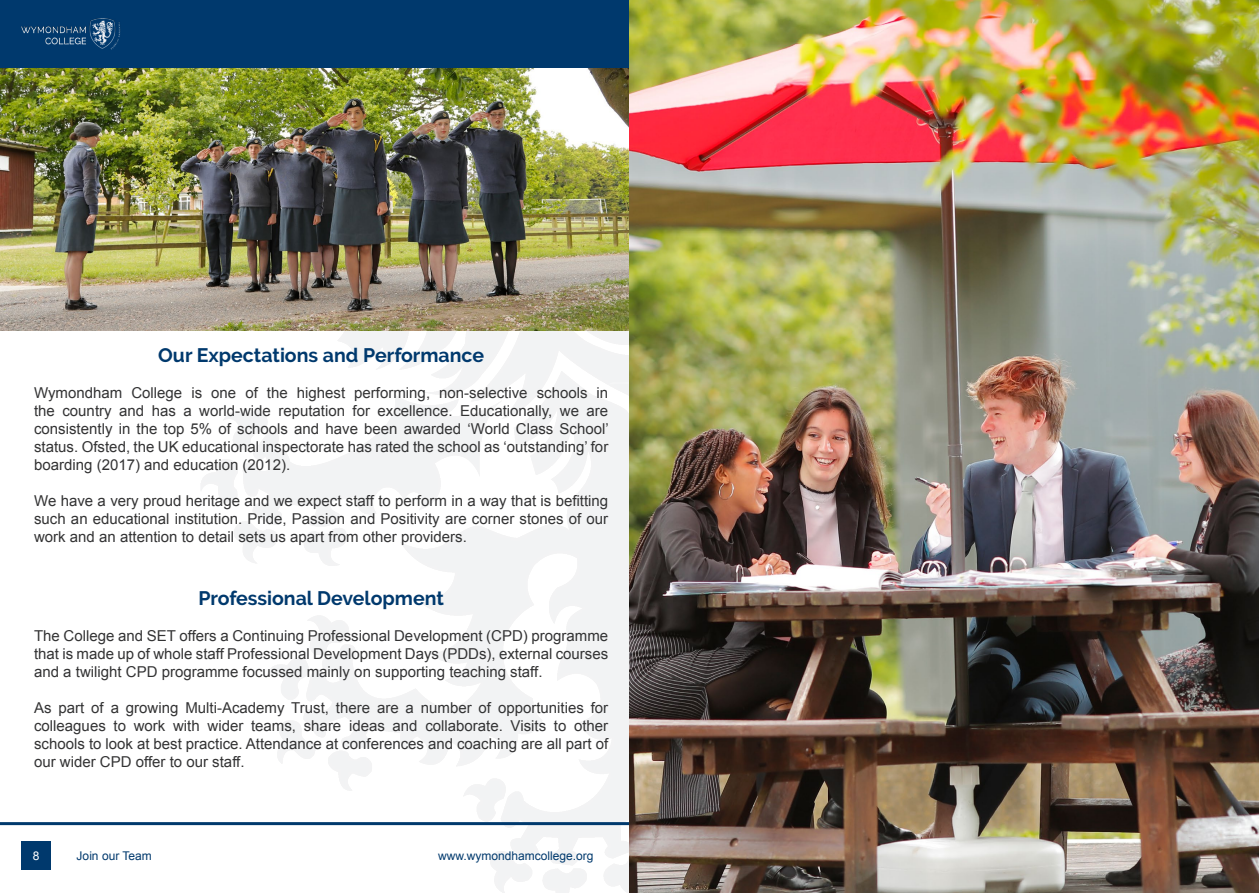
<style>
.page{position:relative;width:1259px;height:893px;background:#fff}
.page>*{position:absolute;margin:0;border:0;box-sizing:border-box;transform-origin:0 0}
.t1{font:700 19.5px "Raleway";color:#00396d}
.t2{font:15px/18px "Arial";color:#333334;text-align:justify}
.t3{font:12px "Arial";color:#00396d}
.t4{font:12px "Arial";color:#fff}
</style>
<div class="page">
<img style="left:67px;top:68px;width:1192px;height:825px">
<div style="left:0;top:0;width:629px;height:68px;background:#00396d"></div>
<div style="left:21px;top:841px;width:30px;height:29px;background:#00396d"></div>
<img style="left:629px;top:0;width:630px;height:68px">
<svg style="left:1208px;top:841px;width:29px;height:29px"></svg>
<hr style="left:0;top:822px;width:1259px;height:3px;background:#00396d">
<img style="left:21px;top:19px;width:99px;height:31px">
<img style="left:1138px;top:19px;width:99px;height:31px">
<img style="left:0;top:68px;width:629px;height:263px">
<h1 class="t1" style="left:158px;top:344px;width:327px">Our Expectations and Performance</h1>
<p class="t2" style="left:34px;top:384px;width:576px">Wymondham College is one of the highest performing, non-selective schools in the country and has a world-wide reputation for excellence. Educationally, we are consistently in the top 5% of schools and have been awarded ‘World Class School’ status. Ofsted, the UK educational inspectorate has rated the school as ‘outstanding’ for boarding (2017) and education (2012).</p>
<p class="t2" style="left:34px;top:492px;width:575px">We have a very proud heritage and we expect staff to perform in a way that is befitting such an educational institution. Pride, Passion and Positivity are corner stones of our work and an attention to detail sets us apart from other providers.</p>
<h1 class="t1" style="left:198px;top:587px;width:247px">Professional Development</h1>
<p class="t2" style="left:34px;top:626px;width:576px">The College and SET offers a Continuing Professional Development (CPD) programme that is made up of whole staff Professional Development Days (PDDs), external courses and a twilight CPD programme focussed mainly on supporting teaching staff.</p>
<p class="t2" style="left:34px;top:698px;width:576px">As part of a growing Multi-Academy Trust, there are a number of opportunities for colleagues to work with wider teams, share ideas and collaborate. Visits to other schools to look at best practice. Attendance at conferences and coaching are all part of our wider CPD offer to our staff.</p>
<p class="t4" style="left:33px;top:848px;width:8px">8</p>
<p class="t3" style="left:77px;top:848px;width:77px">Join our Team</p>
<p class="t3" style="left:438px;top:848px;width:157px">www.wymondhamcollege.org</p>
</div>
